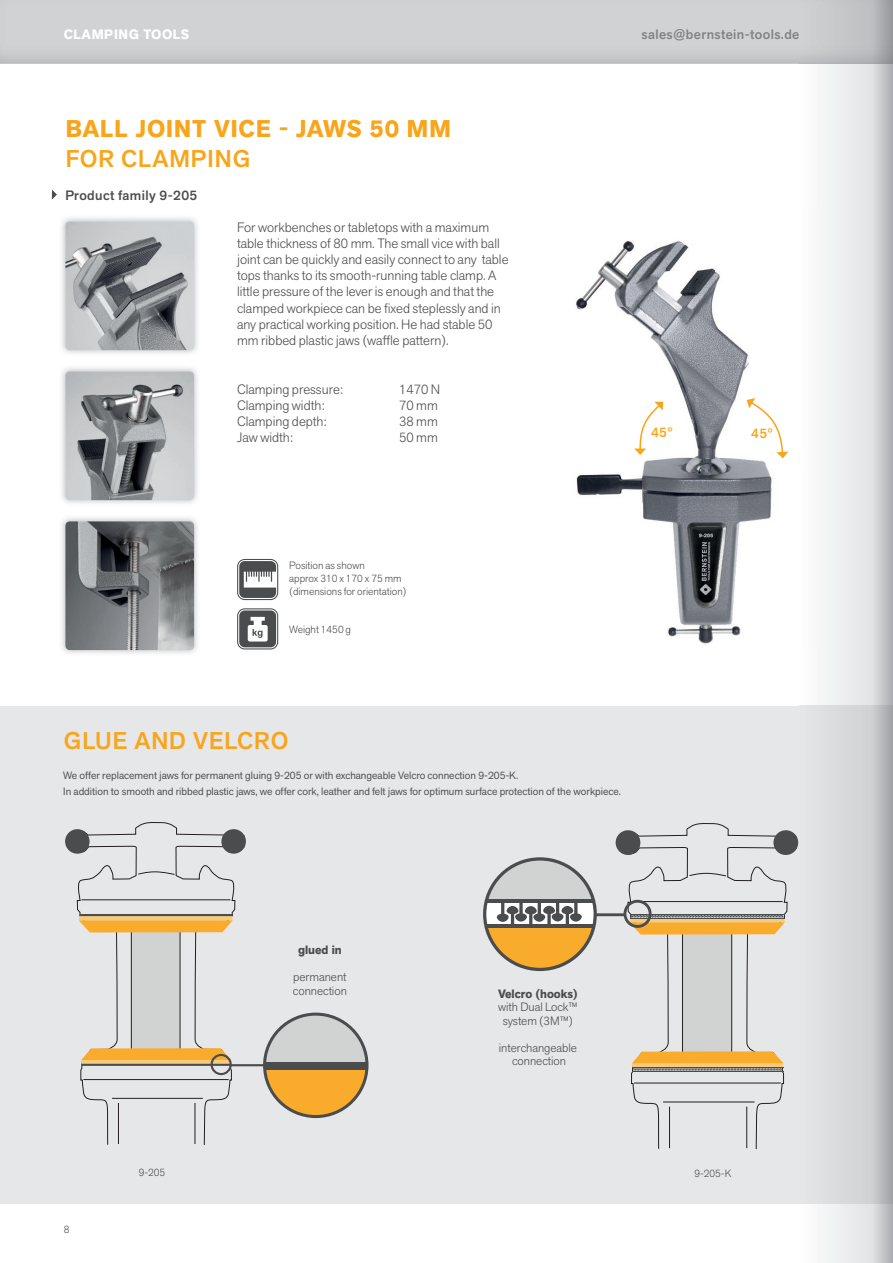
<style>
.page{position:relative;width:893px;height:1263px;background:#fff}
.page>*{position:absolute;margin:0;border:0;box-sizing:border-box;transform-origin:0 0}
.t1{font:500 24px "Akzid Grtsk Next";letter-spacing:.04em;color:#f9a51b}
.t2{font:700 24px "Akzid Grtsk Next";letter-spacing:.04em;color:#f9a51b}
.t3{font:300 13.5px/16.2px "Akzid Grtsk Next";color:#4b4c4d}
.t4{font:500 13.5px "Akzid Grtsk Next";letter-spacing:.03em;color:#808285}
.t5{font:500 13.5px "Akzid Grtsk Next";letter-spacing:.03em;color:#4b4c4d}
.t6{font:700 13.5px "Akzid Grtsk Next";letter-spacing:.04em;color:#fff}
.t7{font:500 13.5px "Akzid Grtsk Next";color:#f9a51b}
.t8{font:300 12px/13.5px "Akzid Grtsk Next";color:#4b4c4d;text-align:center}
.t9{font:700 12px "Akzid Grtsk Next";color:#4b4c4d}
.t10{font:10.5px/16.5px "Akzid Grtsk Next";color:#4b4c4d}
.t11{font:300 10.5px/12.6px "Akzid Grtsk Next";color:#4b4c4d}
</style>
<div class="page">
<div style="left:642px;top:29px;width:157px;height:12px;background:#d1d2d4"></div>
<div style="left:0;top:706px;width:893px;height:497px;background:#e6e7e9"></div>
<svg style="left:52px;top:190px;width:5px;height:10px"></svg>
<img style="left:61px;top:367px;width:137px;height:137px">
<img style="left:65px;top:371px;width:129px;height:129px">
<img style="left:61px;top:217px;width:137px;height:137px">
<img style="left:65px;top:221px;width:129px;height:129px">
<img style="left:61px;top:517px;width:137px;height:137px">
<img style="left:65px;top:521px;width:129px;height:129px">
<svg style="left:237px;top:559px;width:41px;height:41px"></svg>
<svg style="left:237px;top:608px;width:41px;height:41px"></svg>
<img style="left:576px;top:240px;width:213px;height:404px">
<svg style="left:634px;top:402px;width:29px;height:53px"></svg>
<svg style="left:747px;top:398px;width:41px;height:60px"></svg>
<svg style="left:618px;top:823px;width:179px;height:327px"></svg>
<hr style="left:634px;top:1083px;width:147px;height:1px;background:#231f20">
<hr style="left:663px;top:1102px;width:92px;height:1px;background:#231f20">
<hr style="left:669px;top:1106px;width:1px;height:42px;background:#231f20">
<hr style="left:746px;top:1106px;width:1px;height:42px;background:#231f20">
<hr style="left:682px;top:928px;width:1px;height:124px;background:#231f20">
<hr style="left:731px;top:928px;width:1px;height:124px;background:#231f20">
<div style="left:616px;top:830px;width:24px;height:25px;background:#4b4c4d;border-radius:50%"></div>
<div style="left:773px;top:830px;width:25px;height:25px;background:#4b4c4d;border-radius:50%"></div>
<hr style="left:632px;top:901px;width:151px;height:1px;background:#231f20">
<svg style="left:689px;top:873px;width:38px;height:3px"></svg>
<hr style="left:630px;top:914px;width:155px;height:1px;background:#4b4c4d">
<svg style="left:630px;top:915px;width:155px;height:19px;background:#dca853"></svg>
<hr style="left:632px;top:1071px;width:151px;height:1px;background:#4b4c4d">
<svg style="left:632px;top:1051px;width:151px;height:19px;background:#e1ac53"></svg>
<div style="left:485px;top:859px;width:110px;height:110px;background:#fff;border-radius:50%"></div>
<div style="left:485px;top:897px;width:110px;height:6px;background:#4b4c4d"></div>
<div style="left:485px;top:924px;width:110px;height:6px;background:#4b4c4d"></div>
<svg style="left:497px;top:903px;width:85px;height:21px"></svg>
<svg style="left:485px;top:928px;width:110px;height:41px;fill:#f9ab2c"></svg>
<svg style="left:485px;top:861px;width:108px;height:38px;fill:#d1d2d2"></svg>
<div style="left:483px;top:857px;width:114px;height:114px;border:3px solid #4b4c4d;border-radius:50%"></div>
<div style="left:623px;top:900px;width:29px;height:28px;border:3px solid #4b4c4d;border-radius:50%"></div>
<hr style="left:595px;top:913px;width:29px;height:3px;background:#4b4c4d">
<svg style="left:67px;top:822px;width:178px;height:323px"></svg>
<hr style="left:83px;top:1079px;width:146px;height:1px;background:#231f20">
<hr style="left:112px;top:1098px;width:91px;height:1px;background:#231f20">
<hr style="left:118px;top:1103px;width:1px;height:41px;background:#231f20">
<hr style="left:195px;top:1103px;width:1px;height:41px;background:#231f20">
<hr style="left:131px;top:926px;width:1px;height:123px;background:#231f20">
<hr style="left:180px;top:926px;width:1px;height:123px;background:#231f20">
<div style="left:65px;top:829px;width:25px;height:25px;background:#4b4c4d;border-radius:50%"></div>
<div style="left:221px;top:829px;width:25px;height:25px;background:#4b4c4d;border-radius:50%"></div>
<div style="left:79px;top:916px;width:154px;height:5px;background:#f6cc7b"></div>
<svg style="left:79px;top:920px;width:154px;height:12px;background:#f7b03d"></svg>
<hr style="left:81px;top:899px;width:149px;height:1px;background:#231f20">
<svg style="left:138px;top:871px;width:37px;height:4px"></svg>
<svg style="left:81px;top:1060px;width:148px;height:4px"></svg>
<svg style="left:81px;top:1048px;width:150px;height:12px;background:#f4af3e"></svg>
<hr style="left:80px;top:914px;width:152px;height:2px;background:#4b4c4d">
<hr style="left:81px;top:1064px;width:149px;height:2px;background:#4b4c4d">
<div style="left:265px;top:1061px;width:101px;height:9px;background:#4b4c4d"></div>
<svg style="left:265px;top:1070px;width:102px;height:46px;fill:#f9ab2c"></svg>
<svg style="left:265px;top:1016px;width:102px;height:45px;fill:#d1d2d2"></svg>
<div style="left:263px;top:1012px;width:105px;height:106px;border:3px solid #4b4c4d;border-radius:50%"></div>
<div style="left:211px;top:1054px;width:21px;height:21px;border:2px solid #4b4c4d;border-radius:50%"></div>
<hr style="left:230px;top:1064px;width:59px;height:2px;background:#4b4c4d">
<svg style="left:799px;top:64px;width:94px;height:1199px"></svg>
<svg style="left:799px;top:706px;width:94px;height:497px"></svg>
<img style="left:799px;top:203px;width:32px;height:446px">
<p class="t6" style="left:64px;top:26px;width:127px">CLAMPING TOOLS</p>
<p class="t4" style="left:641px;top:26px;width:159px">sales@bernstein-tools.de</p>
<h1 class="t2" style="left:66px;top:113px;width:386px">BALL JOINT VICE - JAWS 50 MM</h1>
<h1 class="t1" style="left:66px;top:143px;width:186px">FOR CLAMPING</h1>
<p class="t5" style="left:65px;top:187px;width:134px">Product family 9-205</p>
<p class="t3" style="left:237px;top:219px;width:273px">For workbenches or tabletops with a maximum table thickness of 80 mm. The small vice with ball joint can be quickly and easily connect to any table tops thanks to its smooth-running table clamp. A little pressure of the lever is enough and that the clamped workpiece can be fixed steplessly and in any practical working position. He had stable 50 mm ribbed plastic jaws (waffle pattern).</p>
<p class="t3" style="left:237px;top:381px;width:107px">Clamping pressure:</p>
<p class="t3" style="left:399px;top:381px;width:43px">1470 N</p>
<p class="t3" style="left:237px;top:397px;width:89px">Clamping width:</p>
<p class="t3" style="left:399px;top:397px;width:40px">70 mm</p>
<p class="t3" style="left:237px;top:413px;width:91px">Clamping depth:</p>
<p class="t3" style="left:399px;top:413px;width:40px">38 mm</p>
<p class="t3" style="left:237px;top:429px;width:57px">Jaw width:</p>
<p class="t3" style="left:399px;top:429px;width:40px">50 mm</p>
<p class="t7" style="left:651px;top:423px;width:23px">45°</p>
<p class="t7" style="left:751px;top:425px;width:23px">45°</p>
<p class="t11" style="left:289px;top:559px;width:119px">Position as shown<br>approx 310 x 170 x 75 mm (dimensions for orientation)</p>
<p class="t11" style="left:289px;top:622px;width:63px">Weight 1450 g</p>
<h1 class="t1" style="left:64px;top:725px;width:226px">GLUE AND VELCRO</h1>
<p class="t10" style="left:63px;top:767px;width:559px">We offer replacement jaws for permanent gluing 9-205 or with exchangeable Velcro connection 9-205-K.<br>In addition to smooth and ribbed plastic jaws, we offer cork, leather and felt jaws for optimum surface protection of the workpiece.</p>
<p class="t9" style="left:298px;top:942px;width:45px">glued in</p>
<p class="t8" style="left:293px;top:970px;width:55px;text-align:left">permanent connection</p>
<p class="t9" style="left:498px;top:985px;width:81px">Velcro (hooks)</p>
<p class="t8" style="left:498px;top:1000px;width:81px">with Dual Lock™ system (3M™)</p>
<p class="t8" style="left:499px;top:1040px;width:80px">interchangeable connection</p>
<p class="t11" style="left:64px;top:1222px;width:7px">8</p>
<p class="t11" style="left:139px;top:1166px;width:28px">9-205</p>
<p class="t11" style="left:694px;top:1167px;width:38px">9-205-K</p>
</div>
